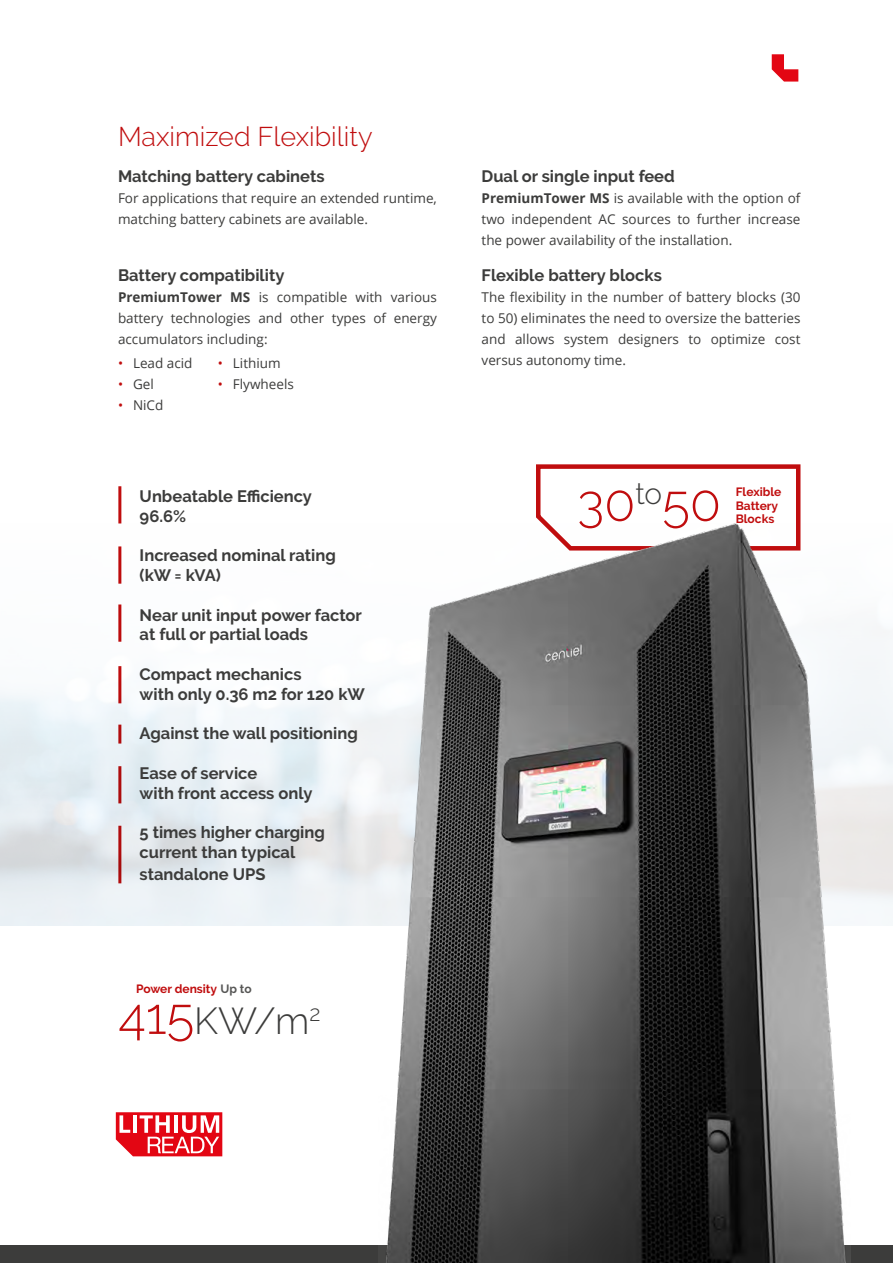
<style>
.page{position:relative;width:893px;height:1263px;background:#fff}
.page>*{position:absolute;margin:0;border:0;box-sizing:border-box;transform-origin:0 0}
.t1{font:300 51px "Raleway";color:#c00d0e}
.t2{font:300 37.5px "Raleway";color:#3c3c3b}
.t3{font:300 27px "Raleway";color:#c00d0e}
.t4{font:700 16.5px/19.8px "Raleway";color:#3c3c3b}
.t5{font:13.5px/21px "Open Sans";color:#3c3c3b;text-align:justify}
.t6{font:700 12px/13.5px "Raleway";color:#c00d0e}
.s1{font-weight:700}
.s2{color:#c00d0e}
.s3{color:#575756}
.s4{font-size:51px;color:#c00d0e}
</style>
<div class="page">
<div style="left:0;top:1246px;width:893px;height:17px;background:#3c3c3b"></div>
<svg style="left:536px;top:464px;width:265px;height:51px"></svg>
<img style="left:378px;top:515px;width:473px;height:748px">
<svg style="left:772px;top:54px;width:26px;height:28px"></svg>
<hr style="left:118px;top:486px;width:3px;height:37px;background:#c00d0e">
<hr style="left:118px;top:546px;width:3px;height:38px;background:#c00d0e">
<hr style="left:118px;top:604px;width:3px;height:38px;background:#c00d0e">
<hr style="left:118px;top:666px;width:3px;height:37px;background:#c00d0e">
<hr style="left:118px;top:725px;width:3px;height:18px;background:#c00d0e">
<hr style="left:118px;top:766px;width:3px;height:37px;background:#c00d0e">
<hr style="left:118px;top:826px;width:3px;height:57px;background:#c00d0e">
<svg style="left:116px;top:1112px;width:106px;height:44px"></svg>
<h3 class="t3" style="left:118px;top:120px;width:256px">Maximized Flexibility</h3>
<p class="t4" style="left:118px;top:167px;width:208px">Matching battery cabinets</p>
<p class="t5" style="left:118px;top:188px;width:320px">For applications that require an extended runtime, matching battery cabinets are available.</p>
<p class="t4" style="left:118px;top:266px;width:168px">Battery compatibility</p>
<p class="t5" style="left:118px;top:287px;width:320px"><span class="s1">PremiumTower MS</span> is compatible with various battery technologies and other types of energy accumulators including:</p>
<p class="t5" style="left:118px;top:352px;width:76px"><span class="s2">•</span> Lead acid</p>
<p class="t5" style="left:118px;top:373px;width:37px"><span class="s2">•</span> Gel</p>
<p class="t5" style="left:118px;top:394px;width:47px"><span class="s2">•</span> NiCd</p>
<p class="t5" style="left:218px;top:352px;width:64px"><span class="s2">•</span> Lithium</p>
<p class="t5" style="left:218px;top:373px;width:77px"><span class="s2">•</span> Flywheels</p>
<p class="t4" style="left:140px;top:486px;width:174px">Unbeatable Efficiency<br>96.6%</p>
<p class="t4" style="left:140px;top:545px;width:198px">Increased nominal rating (kW = kVA)</p>
<p class="t4" style="left:140px;top:605px;width:224px">Near unit input power factor at full or partial loads</p>
<p class="t4" style="left:140px;top:664px;width:227px">Compact mechanics<br>with only 0.36 m2 for 120 kW</p>
<p class="t4" style="left:140px;top:724px;width:220px">Against the wall positioning</p>
<p class="t4" style="left:140px;top:763px;width:174px">Ease of service<br>with front access only</p>
<p class="t4" style="left:140px;top:823px;width:187px">5 times higher charging current than typical</p>
<p class="t4" style="left:140px;top:864px;width:127px">standalone UPS</p>
<p class="t6" style="left:136px;top:982px;width:117px">Power density <span class="s3">Up to</span></p>
<h2 class="t2" style="left:118px;top:999px;width:204px"><span class="s4">415</span>KW/m<sup>2</sup></h2>
<p class="t4" style="left:482px;top:167px;width:195px">Dual or single input feed</p>
<p class="t5" style="left:482px;top:188px;width:320px"><span class="s1">PremiumTower MS</span> is available with the option of two independent AC sources to further increase the power availability of the installation.</p>
<p class="t4" style="left:482px;top:266px;width:182px">Flexible battery blocks</p>
<p class="t5" style="left:482px;top:287px;width:320px">The flexibility in the number of battery blocks (30 to 50) eliminates the need to oversize the batteries and allows system designers to optimize cost versus autonomy time.</p>
<h1 class="t1" style="left:577px;top:473px;width:145px">30<sup>to</sup>50</h1>
<p class="t6" style="left:736px;top:485px;width:47px">Flexible<br>Battery<br>Blocks</p>
</div>
